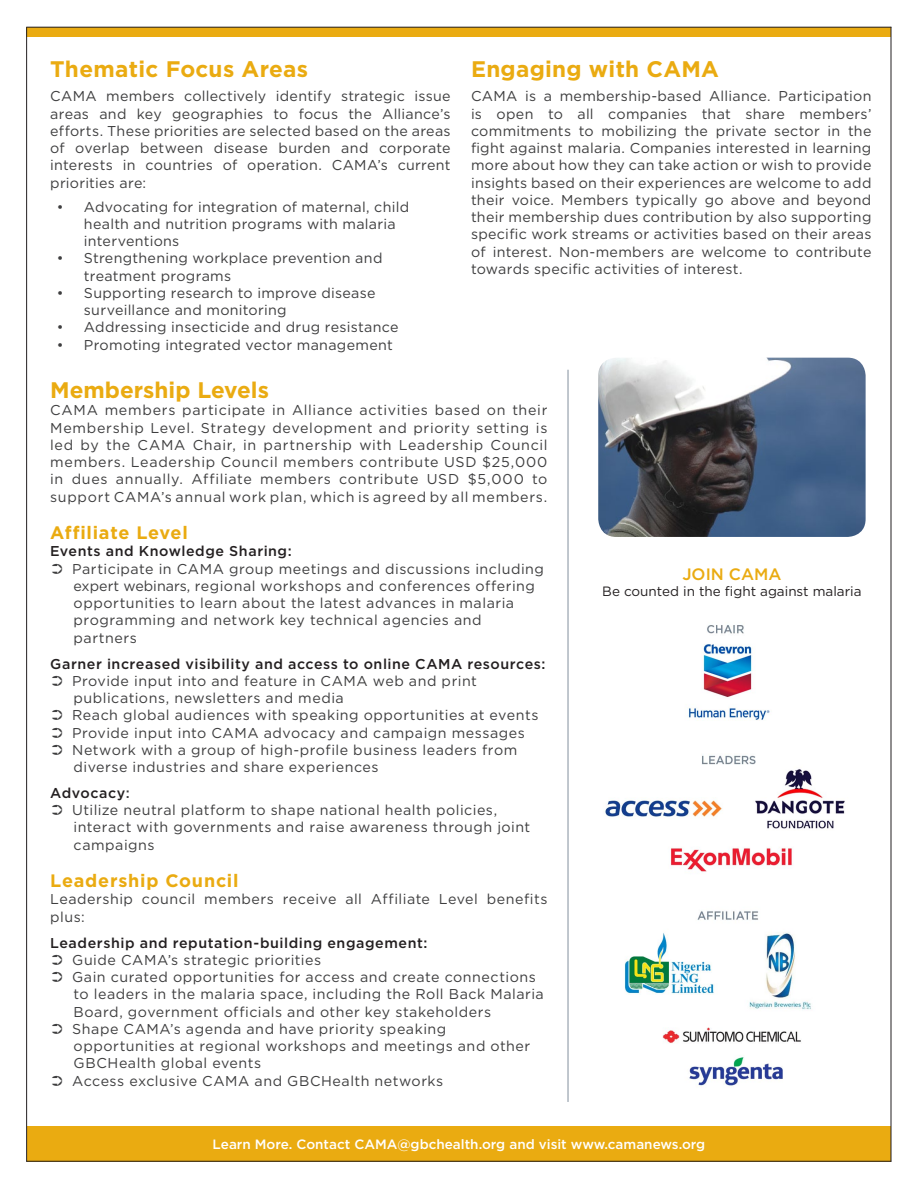
<style>
.page{position:relative;width:918px;height:1188px;background:#fff}
.page>*{position:absolute;margin:0;border:0;box-sizing:border-box;transform-origin:0 0}
.t1{font:700 22.5px "Gotham";letter-spacing:.01em;color:#eaab11}
.t2{font:700 18px "Gotham";letter-spacing:.04em;color:#eaab11}
.t3{font:500 16.5px "Gotham";color:#eaab11}
.t4{font:14.25px/17.2px "Gotham";letter-spacing:.03em;color:#3e3e3f}
.t5{font:500 14.25px "Gotham";letter-spacing:.04em;color:#231f20}
.t6{font:500 13.5px "Gotham";color:#fff}
.t7{font:13.5px "Gotham";color:#231f20}
.s1{font-family:"MS Gothic"}
.s2{color:#3e3e3f}
</style>
<div class="page">
<div style="left:27px;top:1126px;width:864px;height:36px;background:#eaab11"></div>
<div style="left:27px;top:27px;width:864px;height:10px;background:#eaab11"></div>
<hr style="left:26px;top:27px;width:865px;height:1px;background:#231f20">
<hr style="left:26px;top:27px;width:1px;height:1135px;background:#231f20">
<hr style="left:891px;top:27px;width:1px;height:1135px;background:#231f20">
<hr style="left:26px;top:1161px;width:865px;height:1px;background:#231f20">
<img style="left:605px;top:625px;width:240px;height:462px">
<hr style="left:567px;top:370px;width:2px;height:732px;background:#acb5be">
<img style="left:598px;top:358px;width:268px;height:179px">
<p class="t1" style="left:50px;top:56px;width:260px">Thematic Focus Areas</p>
<p class="t4" style="left:50px;top:88px;width:402px;text-align:justify">CAMA members collectively identify strategic issue areas and key geographies to focus the Alliance’s efforts. These priorities are selected based on the areas of overlap between disease burden and corporate interests in countries of operation. CAMA’s current priorities are:</p>
<p class="t4" style="left:84px;top:198px;width:327px;text-indent:-27px">• Advocating for integration of maternal, child health and nutrition programs with malaria interventions</p>
<p class="t4" style="left:84px;top:250px;width:300px;text-indent:-27px">• Strengthening workplace prevention and treatment programs</p>
<p class="t4" style="left:84px;top:284px;width:293px;text-indent:-27px">• Supporting research to improve disease surveillance and monitoring</p>
<p class="t4" style="left:57px;top:319px;width:343px">• Addressing insecticide and drug resistance</p>
<p class="t4" style="left:57px;top:336px;width:338px">• Promoting integrated vector management</p>
<p class="t1" style="left:471px;top:56px;width:250px">Engaging with CAMA</p>
<p class="t4" style="left:471px;top:88px;width:402px;text-align:justify">CAMA is a membership-based Alliance. Participation is open to all companies that share members’ commitments to mobilizing the private sector in the fight against malaria. Companies interested in learning more about how they can take action or wish to provide insights based on their experiences are welcome to add their voice. Members typically go above and beyond their membership dues contribution by also supporting specific work streams or activities based on their areas of interest. Non-members are welcome to contribute towards specific activities of interest.</p>
<p class="t1" style="left:50px;top:377px;width:220px">Membership Levels</p>
<p class="t4" style="left:50px;top:402px;width:499px;text-align:justify">CAMA members participate in Alliance activities based on their Membership Level. Strategy development and priority setting is led by the CAMA Chair, in partnership with Leadership Council members. Leadership Council members contribute USD $25,000 in dues annually. Affiliate members contribute USD $5,000 to support CAMA’s annual work plan, which is agreed by all members.</p>
<p class="t2" style="left:50px;top:522px;width:139px">Affiliate Level</p>
<p class="t5" style="left:50px;top:543px;width:243px">Events and Knowledge Sharing:</p>
<p class="t4" style="left:74px;top:560px;width:472px;text-indent:-23px"><span class="s1">➲</span> Participate in CAMA group meetings and discussions including expert webinars, regional workshops and conferences offering opportunities to learn about the latest advances in malaria</p>
<p class="t4" style="left:74px;top:612px;width:410px">programming and network key technical agencies and partners</p>
<p class="t5" style="left:50px;top:655px;width:497px">Garner increased visibility and access to online CAMA resources:</p>
<p class="t4" style="left:50px;top:672px;width:428px"><span class="s1">➲</span> Provide input into and feature in CAMA web and print</p>
<p class="t4" style="left:74px;top:689px;width:272px">publications, newsletters and media</p>
<p class="t4" style="left:50px;top:707px;width:490px"><span class="s1">➲</span> Reach global audiences with speaking opportunities at events</p>
<p class="t4" style="left:50px;top:724px;width:476px"><span class="s1">➲</span> Provide input into CAMA advocacy and campaign messages</p>
<p class="t4" style="left:74px;top:741px;width:445px;text-indent:-23px"><span class="s1">➲</span> Network with a group of high-profile business leaders from diverse industries and share experiences</p>
<p class="t5" style="left:50px;top:784px;width:81px">Advocacy<span class="s2">:</span></p>
<p class="t4" style="left:74px;top:801px;width:458px;text-indent:-23px"><span class="s1">➲</span> Utilize neutral platform to shape national health policies, interact with governments and raise awareness through joint campaigns</p>
<p class="t2" style="left:50px;top:870px;width:190px">Leadership Council</p>
<p class="t4" style="left:50px;top:891px;width:499px">Leadership council members receive all Affiliate Level benefits plus:</p>
<p class="t5" style="left:50px;top:934px;width:379px">Leadership and reputation-building engagement:</p>
<p class="t4" style="left:50px;top:951px;width:272px"><span class="s1">➲</span> Guide CAMA’s strategic priorities</p>
<p class="t4" style="left:74px;top:968px;width:472px;text-indent:-23px"><span class="s1">➲</span> Gain curated opportunities for access and create connections to leaders in the malaria space, including the Roll Back Malaria<br>Board, government officials and other key stakeholders</p>
<p class="t4" style="left:74px;top:1020px;width:458px;text-indent:-23px"><span class="s1">➲</span> Shape CAMA’s agenda and have priority speaking opportunities at regional workshops and meetings and other<br>GBCHealth global events</p>
<p class="t4" style="left:50px;top:1072px;width:395px"><span class="s1">➲</span> Access exclusive CAMA and GBCHealth networks</p>
<p class="t3" style="left:682px;top:564px;width:101px">JOIN CAMA</p>
<p class="t7" style="left:602px;top:583px;width:261px">Be counted in the fight against malaria</p>
<p class="t6" style="left:213px;top:1136px;width:494px">Learn More. Contact CAMA@gbchealth.org and visit www.camanews.org</p>
</div>
